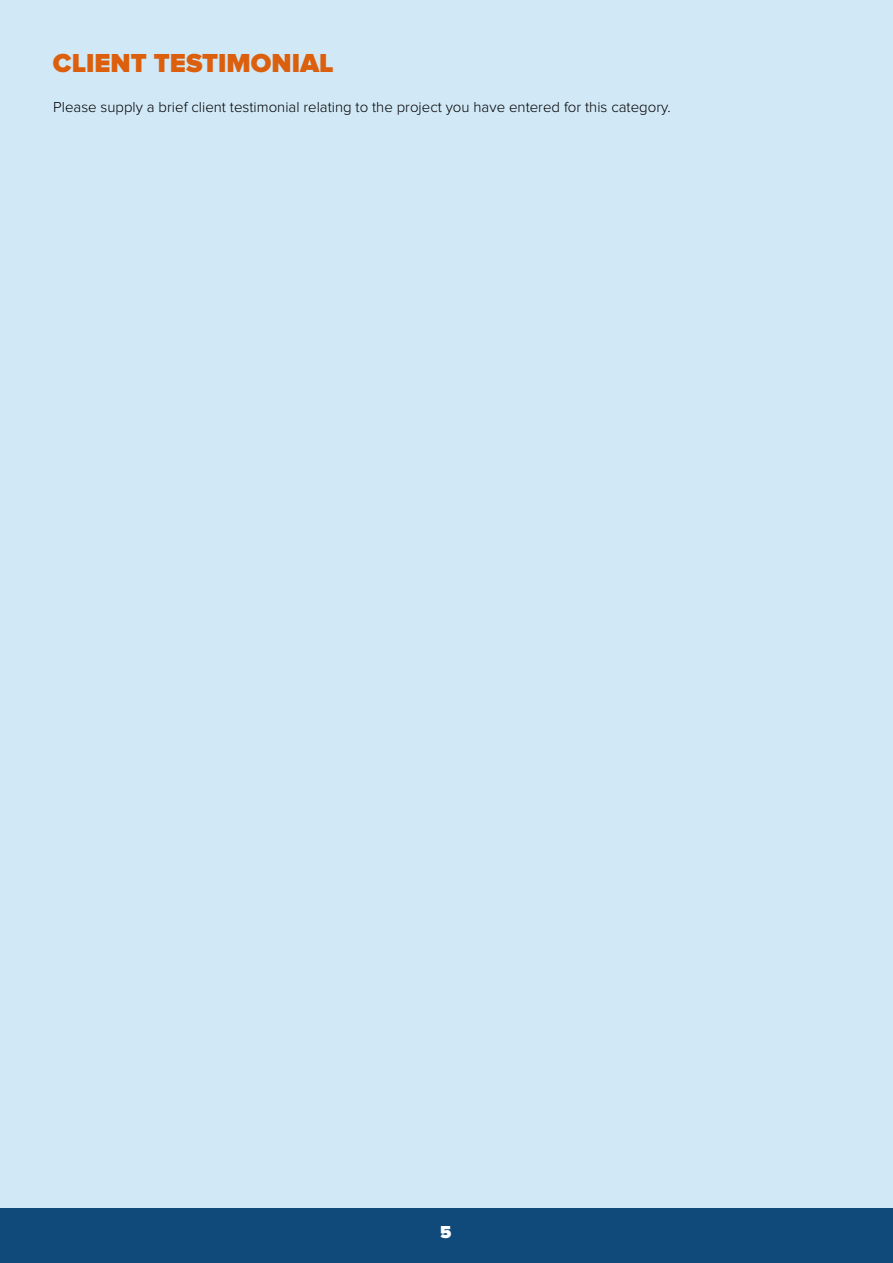
<style>
.page{position:relative;width:893px;height:1263px;background:#fff}
.page>*{position:absolute;margin:0;border:0;box-sizing:border-box;transform-origin:0 0}
.t1{font:900 27px "Proxima Nova";color:#db5f0c}
.t2{font:900 18px "Proxima Nova";color:#fff}
.t3{font:300 15px "Proxima Nova";color:#000}
</style>
<div class="page">
<div style="left:0;top:0;width:893px;height:1209px;background:#d1e8f6"></div>
<div style="left:0;top:1209px;width:893px;height:54px;background:#0f4a7a"></div>
<h1 class="t1" style="left:53px;top:51px;width:282px">CLIENT TESTIMONIAL</h1>
<p class="t3" style="left:53px;top:100px;width:619px">Please supply a brief client testimonial relating to the project you have entered for this category.</p>
<p class="t2" style="left:440px;top:1224px;width:13px">5</p>
</div>
